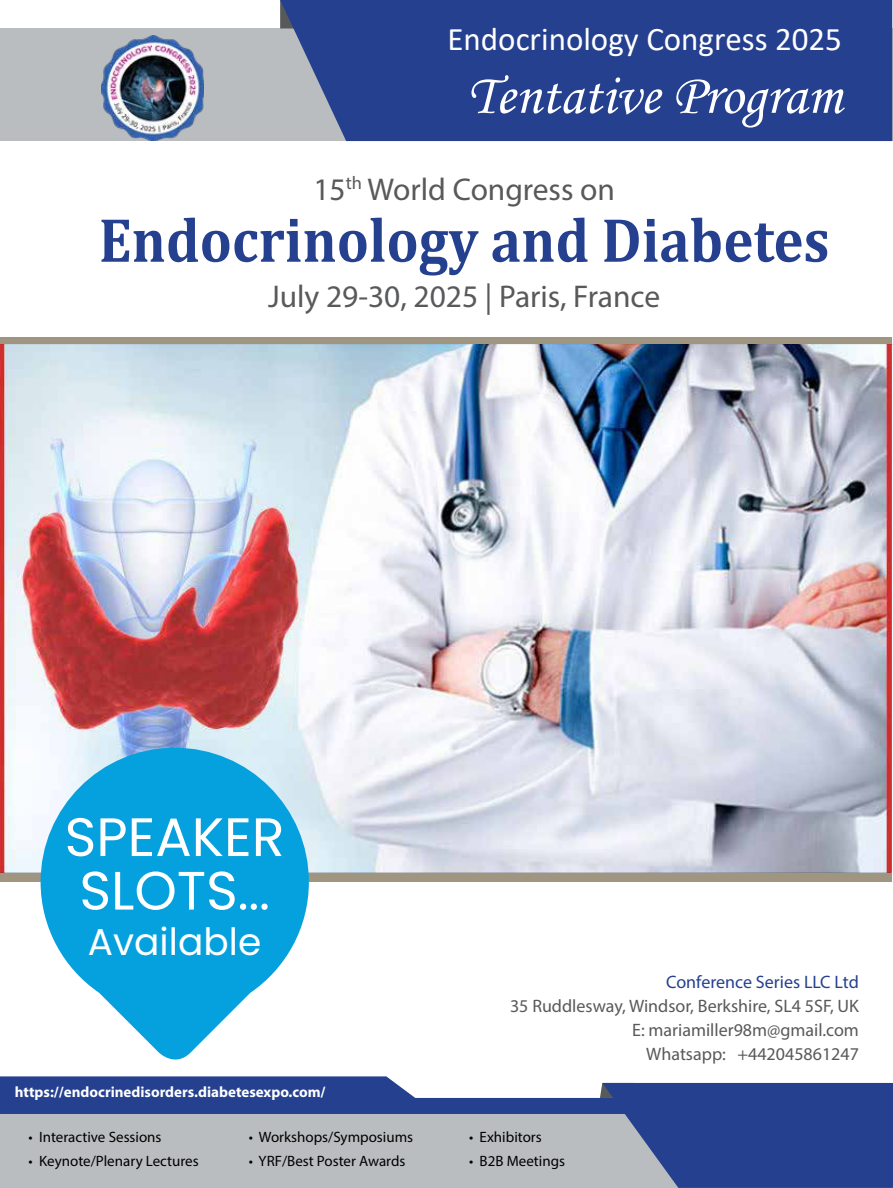
<style>
.page{position:relative;width:893px;height:1188px;background:#fff}
.page>*{position:absolute;margin:0;border:0;box-sizing:border-box;transform-origin:0 0}
.t1{font:700 63px "Cambria";color:#25408f;scale:.9 1}
.t2{font:57px "Monotype Corsiva";color:#fff}
.t3{font:54px/53.6px "Poppins";color:#fff}
.t4{font:37.5px "Poppins";color:#fff}
.t5{font:33px "Calibri";color:#fff}
.t6{font:31.5px "Myriad Pro";color:#58595b}
.t7{font:18px/24px "Myriad Pro";color:#58595b;text-align:right}
.t8{font:18px "Myriad Pro";color:#25408f}
.t9{font:15px "Myriad Pro";color:#000}
.t10{font:700 15px "Myriad Pro";color:#fff}
.s1{font-size:51px}
</style>
<div class="page">
<div style="left:0;top:1113px;width:598px;height:74px;background:#babdbf"></div>
<div style="left:0;top:28px;width:892px;height:113px;background:#babdbf"></div>
<div style="left:280px;top:0;width:612px;height:141px;background:#25408f"></div>
<div style="left:0;top:1097px;width:760px;height:16px;background:#25408f"></div>
<svg style="left:598px;top:1082px;width:295px;height:105px;background:#3a5196"></svg>
<svg style="left:0;top:1076px;width:420px;height:22px;background:#324b95"></svg>
<img style="left:102px;top:35px;width:102px;height:105px">
<div style="left:0;top:337px;width:891px;height:544px;background:#a09581"></div>
<img style="left:0;top:344px;width:891px;height:528px">
<svg style="left:41px;top:747px;width:268px;height:313px;fill:#05a1de"></svg>
<h3 class="t5" style="left:447px;top:16px;width:396px">Endocrinology Congress 2025</h3>
<h2 class="t2" style="left:467px;top:61px;width:377px">Tentative Program</h2>
<h3 class="t6" style="left:313px;top:170px;width:303px">15<sup>th</sup> World Congress on</h3>
<h1 class="t1" style="left:99px;top:196px;width:813px">Endocrinology and Diabetes</h1>
<h3 class="t6" style="left:268px;top:277px;width:394px">July 29-30, 2025 | Paris, France</h3>
<h3 class="t3" style="left:65px;top:810px;width:221px">SPEAKER<br>SLOTS<span class="s1">...</span></h3>
<h3 class="t4" style="left:88px;top:919px;width:175px">Available</h3>
<p class="t10" style="left:15px;top:1082px;width:312px">https://endocrinedisorders.diabetesexpo.com/</p>
<p class="t9" style="left:28px;top:1127px;width:135px">• Interactive Sessions</p>
<p class="t9" style="left:28px;top:1151px;width:172px">• Keynote/Plenary Lectures</p>
<p class="t9" style="left:249px;top:1127px;width:166px">• Workshops/Symposiums</p>
<p class="t9" style="left:249px;top:1151px;width:158px">• YRF/Best Poster Awards</p>
<p class="t8" style="left:666px;top:970px;width:194px">Conference Series LLC Ltd</p>
<p class="t7" style="left:510px;top:993px;width:350px">35 Ruddlesway, Windsor, Berkshire, SL4 5SF, UK<br>E: mariamiller98m@gmail.com<br>Whatsapp: +442045861247</p>
<p class="t9" style="left:469px;top:1127px;width:74px">• Exhibitors</p>
<p class="t9" style="left:469px;top:1151px;width:98px">• B2B Meetings</p>
</div>
